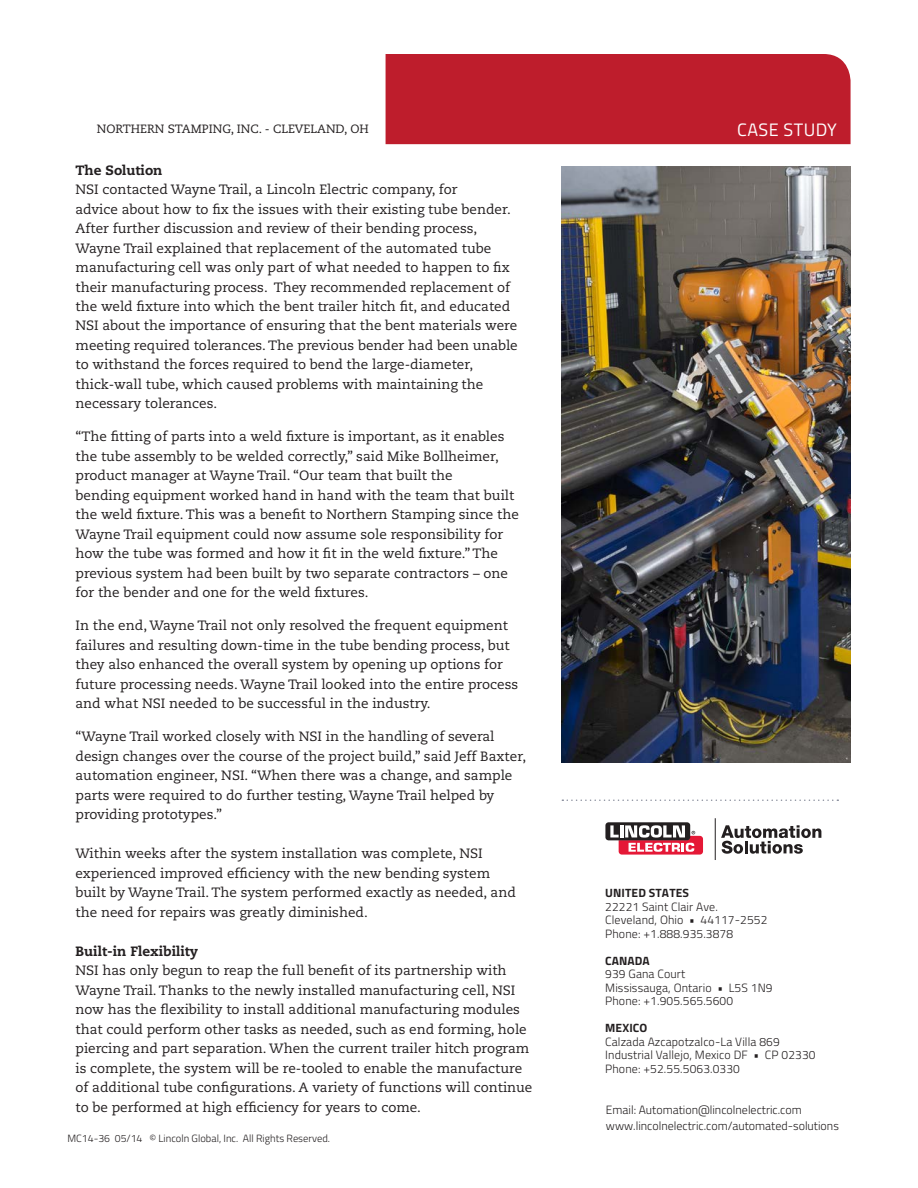
<style>
.page{position:relative;width:918px;height:1188px;background:#fff}
.page>*{position:absolute;margin:0;border:0;box-sizing:border-box;transform-origin:0 0}
.t1{font:18px "Titillium";letter-spacing:.025em;color:#fff}
.t2{font:13.5px/19.5px "Caecilia LT Std";color:#231f20}
.t3{font:800 13.5px "Caecilia LT Std";color:#231f20}
.body{font:300 12px/13.5px "Titillium";letter-spacing:.01em;color:#231f20}
.t4{font:12px "Caecilia LT Std";color:#231f20}
.t5{font:300 10.5px "Titillium";color:#231f20}
.s1{font-weight:800}
.s2{font-weight:700}
</style>
<div class="page">
<div style="left:386px;top:54px;width:465px;height:90px;background:#be1d2c"></div>
<svg style="left:721px;top:825px;width:100px;height:29px"></svg>
<div style="left:605px;top:822px;width:85px;height:18px;background:#231f20;border-radius:3px"></div>
<svg style="left:610px;top:825px;width:93px;height:30px"></svg>
<hr style="left:715px;top:818px;width:1px;height:42px;background:#231f20">
<svg style="left:562px;top:800px;width:276px;height:1px"></svg>
<img style="left:561px;top:166px;width:289px;height:596px">
<p class="t4" style="left:97px;top:122px;width:273px">NORTHERN STAMPING, INC. - CLEVELAND, OH</p>
<p class="t1" style="left:737px;top:117px;width:101px">CASE STUDY</p>
<p class="t2" style="left:76px;top:160px;width:444px"><span class="s1">The Solution<br></span>NSI contacted Wayne Trail, a Lincoln Electric company, for<br>advice about how to fix the issues with their existing tube bender.<br>After further discussion and review of their bending process, Wayne Trail explained that replacement of the automated tube manufacturing cell was only part of what needed to happen to fix their manufacturing process. They recommended replacement of the weld fixture into which the bent trailer hitch fit, and educated NSI about the importance of ensuring that the bent materials were meeting required tolerances. The previous bender had been unable to withstand the forces required to bend the large-diameter, thick-wall tube, which caused problems with maintaining the necessary tolerances.</p>
<p class="t2" style="left:76px;top:427px;width:445px">“The fitting of parts into a weld fixture is important, as it enables the tube assembly to be welded correctly,” said Mike Bollheimer, product manager at Wayne Trail. “Our team that built the<br>bending equipment worked hand in hand with the team that built the weld fixture. This was a benefit to Northern Stamping since the Wayne Trail equipment could now assume sole responsibility for how the tube was formed and how it fit in the weld fixture.” The previous system had been built by two separate contractors – one for the bender and one for the weld fixtures.</p>
<p class="t2" style="left:76px;top:616px;width:444px">In the end, Wayne Trail not only resolved the frequent equipment failures and resulting down-time in the tube bending process, but they also enhanced the overall system by opening up options for future processing needs. Wayne Trail looked into the entire process and what NSI needed to be successful in the industry.</p>
<p class="t2" style="left:76px;top:727px;width:452px">“Wayne Trail worked closely with NSI in the handling of several design changes over the course of the project build,” said Jeff Baxter, automation engineer, NSI. “When there was a change, and sample parts were required to do further testing, Wayne Trail helped by providing prototypes.”</p>
<p class="t2" style="left:76px;top:844px;width:442px">Within weeks after the system installation was complete, NSI experienced improved efficiency with the new bending system built by Wayne Trail. The system performed exactly as needed, and the need for repairs was greatly diminished.</p>
<p class="t3" style="left:76px;top:943px;width:124px">Built-in Flexibility</p>
<p class="t2" style="left:76px;top:961px;width:458px">NSI has only begun to reap the full benefit of its partnership with Wayne Trail. Thanks to the newly installed manufacturing cell, NSI now has the flexibility to install additional manufacturing modules that could perform other tasks as needed, such as end forming, hole piercing and part separation. When the current trailer hitch program is complete, the system will be re-tooled to enable the manufacture of additional tube configurations. A variety of functions will continue to be performed at high efficiency for years to come.</p>
<p class="t5" style="left:68px;top:1131px;width:264px">MC14-36 05/14 © Lincoln Global, Inc. All Rights Reserved.</p>
<p class="body" style="left:605px;top:886px;width:164px"><span class="s2">UNITED STATES<br></span>22221 Saint Clair Ave.<br>Cleveland, Ohio • 44117-2552<br>Phone: +1.888.935.3878</p>
<p class="body" style="left:605px;top:953px;width:169px"><span class="s2">CANADA<br></span>939 Gana Court<br>Mississauga, Ontario • L5S 1N9<br>Phone: +1.905.565.5600</p>
<p class="body" style="left:605px;top:1021px;width:212px"><span class="s2">MEXICO<br></span>Calzada Azcapotzalco-La Villa 869<br>Industrial Vallejo, Mexico DF • CP 02330<br>Phone: +52.55.5063.0330</p>
<p class="body" style="left:606px;top:1103px;width:197px">Email: Automation@lincolnelectric.com</p>
<p class="body" style="left:606px;top:1118px;width:235px">www.lincolnelectric.com/automated-solutions</p>
</div>
